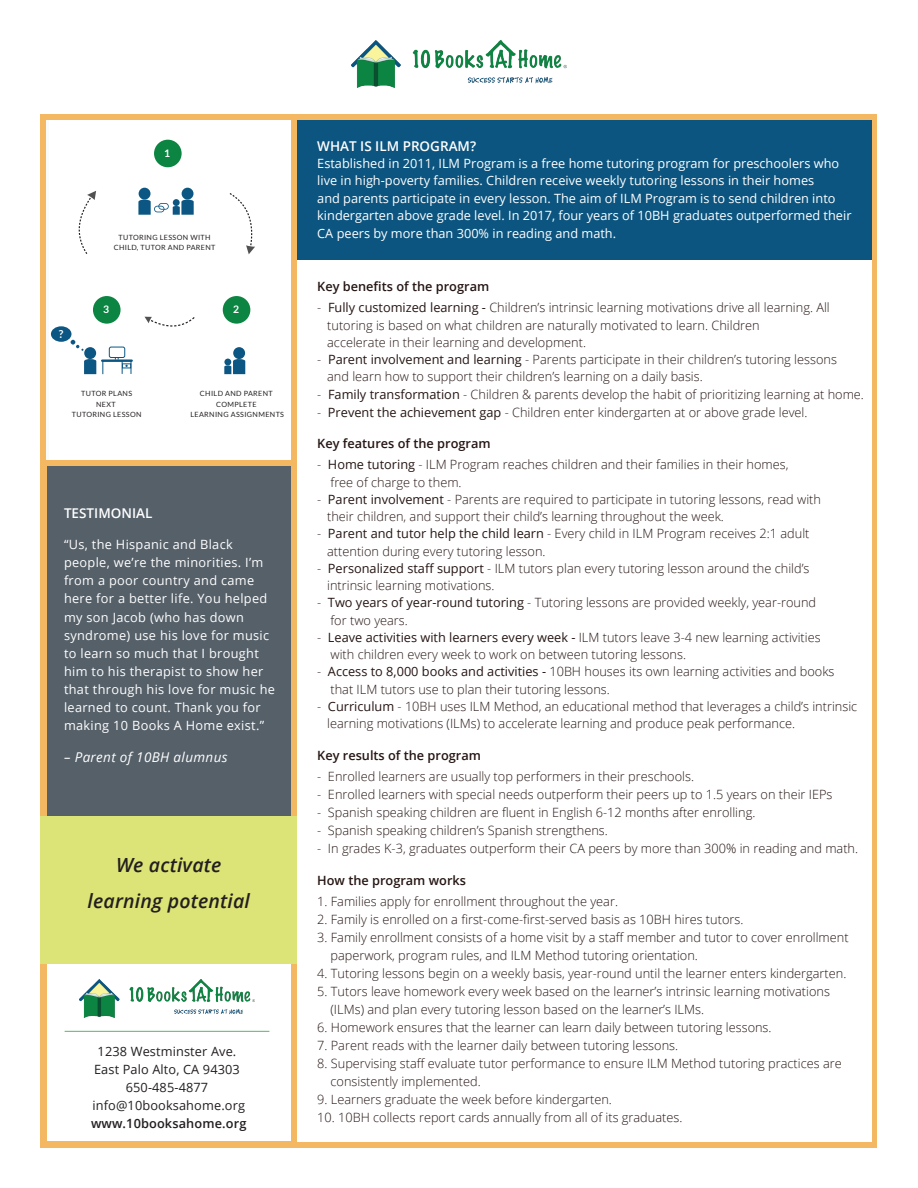
<style>
.page{position:relative;width:918px;height:1188px;background:#fff}
.page>*{position:absolute;margin:0;border:0;box-sizing:border-box;transform-origin:0 0}
.t1{font:italic 600 19.5px/36px "Open Sans";letter-spacing:.01em;color:#231f20;text-align:center}
.t2{font:600 13.5px "Open Sans";color:#fff}
.t3{font:italic 13.5px "Open Sans";letter-spacing:.025em;color:#fff}
.t4{font:300 12.75px/17.2px "Open Sans";color:#251614}
.t5{font:12.75px/17.4px "Open Sans";color:#fff}
.t6{font:12.75px/18px "Open Sans";letter-spacing:.025em;color:#fff}
.t7{font:600 12.75px "Open Sans";color:#251614}
.t8{font:12.75px/18px "Open Sans";letter-spacing:.01em;color:#231f20;text-align:center}
.t9{font:600 12.75px "Open Sans";letter-spacing:.01em;color:#231f20}
.t10{font:700 10.95px "Lato";color:#fff}
.t11{font:700 10.35px "Lato";color:#fff}
.t12{font:7.2px/10.4px "Lato";letter-spacing:.05em;color:#231f20;text-align:center}
.s1{font-weight:400}
</style>
<div class="page">
<div style="left:40px;top:114px;width:838px;height:1034px;background:#f4b762"></div>
<div style="left:47px;top:466px;width:244px;height:628px;background:#556069"></div>
<div style="left:297px;top:138px;width:575px;height:1003px;background:#fff"></div>
<div style="left:297px;top:120px;width:575px;height:139px;background:#0c5580"></div>
<div style="left:49px;top:120px;width:242px;height:340px;background:#fff"></div>
<div style="left:139px;top:188px;width:12px;height:12px;background:#0b5682;border-radius:50%"></div>
<div style="left:182px;top:188px;width:12px;height:12px;background:#0b5682;border-radius:50%"></div>
<svg style="left:138px;top:198px;width:56px;height:17px"></svg>
<div style="left:84px;top:347px;width:12px;height:12px;background:#0b5682;border-radius:50%"></div>
<svg style="left:84px;top:358px;width:12px;height:16px"></svg>
<div style="left:109px;top:347px;width:16px;height:11px;border:1px solid #0b5682;border-radius:2px"></div>
<hr style="left:102px;top:359px;width:30px;height:3px;background:#0b5682">
<div style="left:122px;top:363px;width:9px;height:5px;border:1px solid #0b5682"></div>
<svg style="left:115px;top:357px;width:13px;height:17px"></svg>
<div style="left:233px;top:347px;width:12px;height:12px;background:#0b5682;border-radius:50%"></div>
<svg style="left:224px;top:358px;width:21px;height:16px"></svg>
<div style="left:51px;top:326px;width:20px;height:16px;background:#0b5682;border-radius:50%"></div>
<svg style="left:71px;top:340px;width:13px;height:11px"></svg>
<div style="left:154px;top:140px;width:28px;height:27px;background:#0c8542;border-radius:50%"></div>
<div style="left:223px;top:296px;width:27px;height:28px;background:#0c8542;border-radius:50%"></div>
<div style="left:93px;top:296px;width:28px;height:28px;background:#0c8542;border-radius:50%"></div>
<svg style="left:230px;top:193px;width:25px;height:61px"></svg>
<svg style="left:79px;top:191px;width:17px;height:63px"></svg>
<svg style="left:145px;top:317px;width:50px;height:10px"></svg>
<div style="left:47px;top:942px;width:244px;height:199px;background:#fff"></div>
<img style="left:351px;top:41px;width:216px;height:46px">
<div style="left:40px;top:816px;width:257px;height:147px;background:#dce477"></div>
<img style="left:79px;top:980px;width:176px;height:38px">
<hr style="left:65px;top:1031px;width:204px;height:1px;background:#53ba61">
<p class="t11" style="left:164px;top:147px;width:8px">1</p>
<p class="t12" style="left:114px;top:232px;width:103px">TUTORING LESSON WITH<br>CHILD, TUTOR AND PARENT</p>
<p class="t10" style="left:59px;top:328px;width:6px">?</p>
<p class="t11" style="left:103px;top:304px;width:8px">3</p>
<p class="t11" style="left:233px;top:304px;width:8px">2</p>
<p class="t12" style="left:72px;top:389px;width:71px">TUTOR PLANS<br>NEXT<br>TUTORING LESSON</p>
<p class="t12" style="left:190px;top:389px;width:95px">CHILD AND PARENT<br>COMPLETE<br>LEARNING ASSIGNMENTS</p>
<p class="t2" style="left:64px;top:504px;width:90px">TESTIMONIAL</p>
<p class="t6" style="left:64px;top:536px;width:213px">“Us, the Hispanic and Black people, we’re the minorities. I’m from a poor country and came here for a better life. You helped my son Jacob (who has down syndrome) use his love for music to learn so much that I brought him to his therapist to show her that through his love for music he learned to count. Thank you for making 10 Books A Home exist.”</p>
<p class="t3" style="left:64px;top:748px;width:165px">– Parent of 10BH alumnus</p>
<h1 class="t1" style="left:88px;top:847px;width:164px">We activate learning potential</h1>
<p class="t8" style="left:92px;top:1042px;width:154px">1238 Westminster Ave.<br>East Palo Alto, CA 94303<br>650-485-4877 info@10booksahome.org</p>
<p class="t9" style="left:91px;top:1115px;width:157px">www.10booksahome.org</p>
<p class="t2" style="left:317px;top:137px;width:160px">WHAT IS ILM PROGRAM?</p>
<p class="t5" style="left:317px;top:154px;width:536px">Established in 2011, ILM Program is a free home tutoring program for preschoolers who live in high-poverty families. Children receive weekly tutoring lessons in their homes<br>and parents participate in every lesson. The aim of ILM Program is to send children into kindergarten above grade level. In 2017, four years of 10BH graduates outperformed their CA peers by more than 300% in reading and math.</p>
<p class="t7" style="left:317px;top:278px;width:173px">Key benefits of the program</p>
<p class="t4" style="left:327px;top:299px;width:504px;text-indent:-10px">- <span class="s1">Fully customized learning -</span> Children’s intrinsic learning motivations drive all learning. All tutoring is based on what children are naturally motivated to learn. Children<br>accelerate in their learning and development.</p>
<p class="t4" style="left:327px;top:350px;width:511px;text-indent:-10px">- <span class="s1">Parent involvement and learning</span> - Parents participate in their children’s tutoring lessons and learn how to support their children’s learning on a daily basis.</p>
<p class="t4" style="left:317px;top:385px;width:548px">- <span class="s1">Family transformation</span> - Children &amp; parents develop the habit of prioritizing learning at home.</p>
<p class="t4" style="left:317px;top:403px;width:492px">- <span class="s1">Prevent the achievement gap</span> - Children enter kindergarten at or above grade level.</p>
<p class="t7" style="left:317px;top:435px;width:175px">Key features of the program</p>
<p class="t4" style="left:331px;top:456px;width:460px;text-indent:-13px">- <span class="s1">Home tutoring</span> - ILM Program reaches children and their families in their homes, free of charge to them.</p>
<p class="t4" style="left:327px;top:490px;width:495px;text-indent:-10px">- <span class="s1">Parent involvement</span> - Parents are required to participate in tutoring lessons, read with their children, and support their child’s learning throughout the week.</p>
<p class="t4" style="left:327px;top:525px;width:484px;text-indent:-10px">- <span class="s1">Parent and tutor help the child learn</span> - Every child in ILM Program receives 2:1 adult attention during every tutoring lesson.</p>
<p class="t4" style="left:327px;top:559px;width:484px;text-indent:-10px">- <span class="s1">Personalized staff support</span> - ILM tutors plan every tutoring lesson around the child’s intrinsic learning motivations.</p>
<p class="t4" style="left:331px;top:594px;width:487px;text-indent:-13px">- <span class="s1">Two years of year-round tutoring</span> - Tutoring lessons are provided weekly, year-round for two years.</p>
<p class="t4" style="left:331px;top:628px;width:492px;text-indent:-13px">- <span class="s1">Leave activities with learners every week -</span> ILM tutors leave 3-4 new learning activities with children every week to work on between tutoring lessons.</p>
<p class="t4" style="left:331px;top:663px;width:506px;text-indent:-13px">- <span class="s1">Access to 8,000 books and activities -</span> 10BH houses its own learning activities and books that ILM tutors use to plan their tutoring lessons.</p>
<p class="t4" style="left:327px;top:697px;width:532px;text-indent:-10px">- <span class="s1">Curriculum</span> - 10BH uses ILM Method, an educational method that leverages a child’s intrinsic learning motivations (ILMs) to accelerate learning and produce peak performance.</p>
<p class="t7" style="left:317px;top:746px;width:165px">Key results of the program</p>
<p class="t4" style="left:317px;top:767px;width:378px">- Enrolled learners are usually top performers in their preschools.</p>
<p class="t4" style="left:317px;top:785px;width:517px">- Enrolled learners with special needs outperform their peers up to 1.5 years on their IEPs</p>
<p class="t4" style="left:317px;top:803px;width:440px">- Spanish speaking children are fluent in English 6-12 months after enrolling.</p>
<p class="t4" style="left:317px;top:821px;width:292px">- Spanish speaking children’s Spanish strengthens.</p>
<p class="t4" style="left:317px;top:839px;width:542px">- In grades K-3, graduates outperform their CA peers by more than 300% in reading and math.</p>
<p class="t7" style="left:317px;top:871px;width:150px">How the program works</p>
<p class="t4" style="left:317px;top:892px;width:302px">1. Families apply for enrollment throughout the year.</p>
<p class="t4" style="left:317px;top:910px;width:428px">2. Family is enrolled on a first-come-first-served basis as 10BH hires tutors.</p>
<p class="t4" style="left:331px;top:928px;width:520px;line-height:18px;text-indent:-13px">3. Family enrollment consists of a home visit by a staff member and tutor to cover enrollment paperwork, program rules, and ILM Method tutoring orientation.</p>
<p class="t4" style="left:317px;top:964px;width:531px">4. Tutoring lessons begin on a weekly basis, year-round until the learner enters kindergarten.</p>
<p class="t4" style="left:331px;top:982px;width:501px;line-height:18px;text-indent:-13px">5. Tutors leave homework every week based on the learner’s intrinsic learning motivations (ILMs) and plan every tutoring lesson based on the learner’s ILMs.</p>
<p class="t4" style="left:317px;top:1018px;width:456px">6. Homework ensures that the learner can learn daily between tutoring lessons.</p>
<p class="t4" style="left:317px;top:1036px;width:362px">7. Parent reads with the learner daily between tutoring lessons.</p>
<p class="t4" style="left:331px;top:1054px;width:513px;line-height:18px;text-indent:-13px">8. Supervising staff evaluate tutor performance to ensure ILM Method tutoring practices are consistently implemented.</p>
<p class="t4" style="left:317px;top:1090px;width:296px">9. Learners graduate the week before kindergarten.</p>
<p class="t4" style="left:317px;top:1108px;width:367px">10. 10BH collects report cards annually from all of its graduates.</p>
</div>
